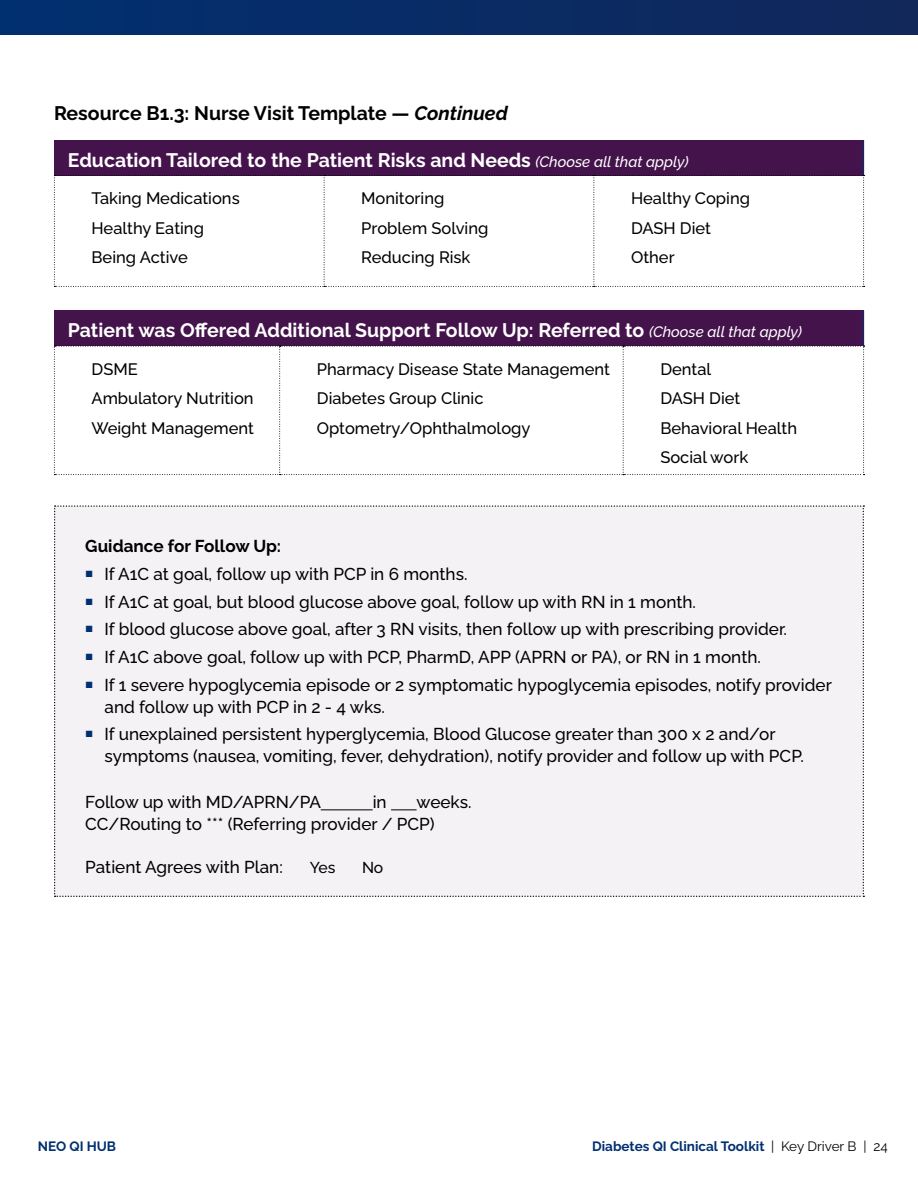
<style>
.page{position:relative;width:918px;height:1188px;background:#fff}
.page>*{position:absolute;margin:0;border:0;box-sizing:border-box;transform-origin:0 0}
.t1{font:700 19.5px "Raleway";color:#fff}
.t2{font:700 19.5px "Raleway";color:#000}
.t3{font:500 17.1px/21.5px "Raleway";color:#000}
.t4{font:700 17.1px "Raleway";color:#000}
.t5{font:500 16.5px/29.5px "Raleway";color:#000}
.t6{font:500 15.75px "Raleway";color:#000}
.t7{font:700 13.5px "Raleway";color:#003071}
.s1{font-style:italic}
.s2{font-weight:500;font-style:italic;font-size:15px}
.s3{font-weight:400;color:#000}
</style>
<div class="page">
<div style="left:0;top:0;width:918px;height:35px;background:#092c65"></div>
<div style="left:54px;top:505px;width:810px;height:392px;background:#f5f2f6"></div>
<div style="left:54px;top:310px;width:810px;height:36px;background:#44134b"></div>
<hr style="left:863px;top:310px;width:1px;height:36px;background:#003071">
<svg style="left:54px;top:346px;width:811px;height:129px"></svg>
<div style="left:54px;top:140px;width:810px;height:36px;background:#44134b"></div>
<hr style="left:863px;top:140px;width:1px;height:35px;background:#003071">
<svg style="left:54px;top:175px;width:811px;height:112px"></svg>
<p class="t2" style="left:54px;top:98px;width:455px">Resource B1.3: Nurse Visit Template — <span class="s1">Continued</span></p>
<p class="t1" style="left:68px;top:145px;width:622px">Education Tailored to the Patient Risks and Needs <span class="s2">(Choose all that apply)</span></p>
<p class="t5" style="left:92px;top:182px;width:150px">Taking Medications<br>Healthy Eating<br>Being Active</p>
<p class="t5" style="left:361px;top:182px;width:129px">Monitoring<br>Problem Solving<br>Reducing Risk</p>
<p class="t5" style="left:631px;top:182px;width:120px">Healthy Coping<br>DASH Diet<br>Other</p>
<p class="t1" style="left:68px;top:315px;width:736px">Patient was Offered Additional Support Follow Up: Referred to <span class="s2">(Choose all that apply)</span></p>
<p class="t5" style="left:92px;top:352px;width:164px">DSME<br>Ambulatory Nutrition<br>Weight Management</p>
<p class="t5" style="left:317px;top:352px;width:295px">Pharmacy Disease State Management<br>Diabetes Group Clinic<br>Optometry/Ophthalmology</p>
<p class="t5" style="left:660px;top:352px;width:138px">Dental<br>DASH Diet<br>Behavioral Health<br>Social work</p>
<p class="t4" style="left:85px;top:533px;width:197px">Guidance for Follow Up:</p>
<p class="t3" style="left:85px;top:561px;width:382px"><sup>■</sup> If A1C at goal, follow up with PCP in 6 months.</p>
<p class="t3" style="left:85px;top:589px;width:610px"><sup>■</sup> If A1C at goal, but blood glucose above goal, follow up with RN in 1 month.</p>
<p class="t3" style="left:85px;top:617px;width:701px"><sup>■</sup> If blood glucose above goal, after 3 RN visits, then follow up with prescribing provider.</p>
<p class="t3" style="left:85px;top:645px;width:675px"><sup>■</sup> If A1C above goal, follow up with PCP, PharmD, APP (APRN or PA), or RN in 1 month.</p>
<p class="t3" style="left:105px;top:673px;width:729px;text-indent:-19px"><sup>■</sup> If 1 severe hypoglycemia episode or 2 symptomatic hypoglycemia episodes, notify provider and follow up with PCP in 2 - 4 wks.</p>
<p class="t3" style="left:105px;top:722px;width:699px;text-indent:-19px"><sup>■</sup> If unexplained persistent hyperglycemia, Blood Glucose greater than 300 x 2 and/or symptoms (nausea, vomiting, fever, dehydration), notify provider and follow up with PCP.</p>
<p class="t3" style="left:85px;top:790px;width:237px">Follow up with MD/APRN/PA</p>
<p class="t3" style="left:373px;top:790px;width:16px">in</p>
<p class="t3" style="left:85px;top:790px;width:386px;text-indent:331px">weeks.<br>CC/Routing to *** (Referring provider / PCP)</p>
<p class="t3" style="left:85px;top:854px;width:199px">Patient Agrees with Plan:</p>
<p class="t6" style="left:310px;top:855px;width:27px">Yes</p>
<p class="t6" style="left:362px;top:855px;width:23px">No</p>
<p class="t7" style="left:38px;top:1136px;width:80px">NEO QI HUB</p>
<p class="t7" style="left:592px;top:1136px;width:297px">Diabetes QI Clinical Toolkit <span class="s3">| Key Driver B | 24</span></p>
</div>
